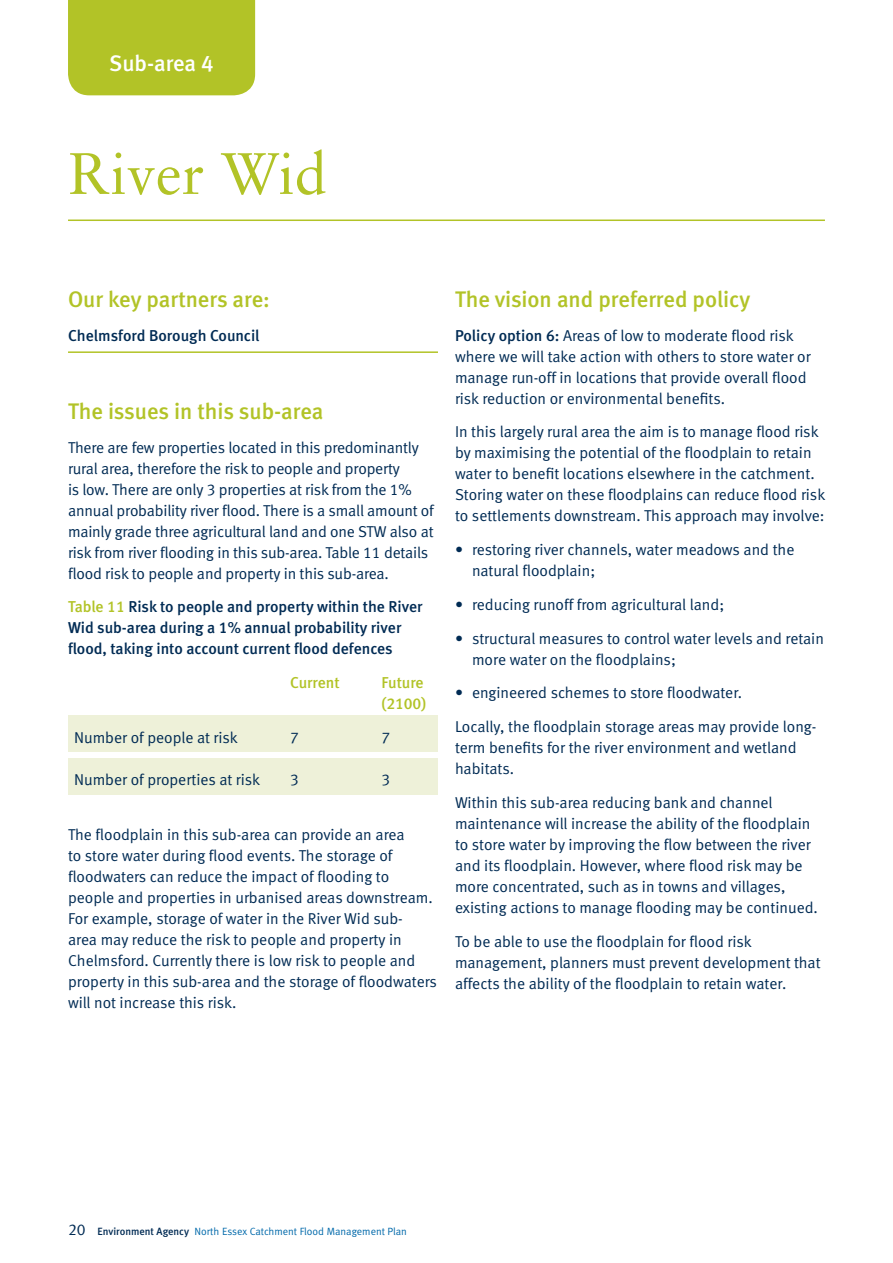
<style>
.page{position:relative;width:893px;height:1263px;background:#fff}
.page>*{position:absolute;margin:0;border:0;box-sizing:border-box;transform-origin:0 0}
.t1{font:58.5px "EA Sabon";color:#b2c327}
.t2{font:500 22.5px "EA Meta";color:#b2c327}
.t3{font:500 22.5px "EA Meta";letter-spacing:-.005em;color:#fff}
.t4{font:15.75px/21px "EA Meta Normal";color:#002b54}
.t5{font:500 15.75px/21px "EA Meta";color:#002b54}
.t6{font:500 15.75px/21px "EA Meta";color:#b2c327}
.t7{font:10.5px "EA Meta Normal";color:#0069aa}
.s1{color:#b2c327}
.s2{font-family:"EA Meta";font-weight:500}
.s3{font-size:15.75px;color:#002b54}
.s4{font-family:"EA Meta";font-weight:500;color:#002b54}
</style>
<div class="page">
<div style="left:68px;top:715px;width:370px;height:37px;background:#eef1d9"></div>
<div style="left:68px;top:758px;width:370px;height:37px;background:#eef1d9"></div>
<hr style="left:68px;top:219px;width:757px;height:2px;background:#b2c327">
<div style="left:68px;top:0;width:187px;height:95px;background:#b2c327"></div>
<hr style="left:68px;top:351px;width:370px;height:2px;background:#b2c327">
<h2 class="t3" style="left:109px;top:50px;width:106px">Sub-area 4</h2>
<h1 class="t1" style="left:68px;top:139px;width:260px">River Wid</h1>
<h2 class="t2" style="left:68px;top:286px;width:203px">Our key partners are:</h2>
<p class="t5" style="left:68px;top:325px;width:193px">Chelmsford Borough Council</p>
<h2 class="t2" style="left:68px;top:398px;width:257px">The issues in this sub-area</h2>
<p class="t4" style="left:68px;top:436px;width:367px">There are few properties located in this predominantly rural area, therefore the risk to people and property<br>is low. There are only 3 properties at risk from the 1% annual probability river flood. There is a small amount of mainly grade three agricultural land and one STW also at risk from river flooding in this sub-area. Table 11 details flood risk to people and property in this sub-area.</p>
<p class="t5" style="left:68px;top:596px;width:356px"><span class="s1">Table 11</span> Risk to people and property within the River<br>Wid sub-area during a 1% annual probability river flood, taking into account current flood defences</p>
<p class="t6" style="left:290px;top:672px;width:51px">Current</p>
<p class="t6" style="left:382px;top:672px;width:46px">Future (2100)</p>
<p class="t4" style="left:74px;top:727px;width:165px">Number of people at risk</p>
<p class="t4" style="left:290px;top:727px;width:10px">7</p>
<p class="t4" style="left:382px;top:727px;width:10px">7</p>
<p class="t4" style="left:74px;top:769px;width:188px">Number of properties at risk</p>
<p class="t4" style="left:290px;top:769px;width:10px">3</p>
<p class="t4" style="left:382px;top:769px;width:10px">3</p>
<p class="t4" style="left:68px;top:823px;width:371px">The floodplain in this sub-area can provide an area<br>to store water during flood events. The storage of floodwaters can reduce the impact of flooding to people and properties in urbanised areas downstream.<br>For example, storage of water in the River Wid sub-<br>area may reduce the risk to people and property in Chelmsford. Currently there is low risk to people and property in this sub-area and the storage of floodwaters will not increase this risk.</p>
<h2 class="t2" style="left:455px;top:286px;width:297px">The vision and preferred policy</h2>
<p class="t4" style="left:455px;top:324px;width:357px"><span class="s2">Policy option 6:</span> Areas of low to moderate flood risk where we will take action with others to store water or manage run-off in locations that provide overall flood risk reduction or environmental benefits.</p>
<p class="t4" style="left:455px;top:421px;width:372px">In this largely rural area the aim is to manage flood risk by maximising the potential of the floodplain to retain water to benefit locations elsewhere in the catchment.<br>Storing water on these floodplains can reduce flood risk to settlements downstream. This approach may involve:</p>
<p class="t4" style="left:472px;top:539px;width:324px;text-indent:-17px">• restoring river channels, water meadows and the natural floodplain;</p>
<p class="t4" style="left:455px;top:594px;width:271px">• reducing runoff from agricultural land;</p>
<p class="t4" style="left:472px;top:627px;width:353px;text-indent:-17px">• structural measures to control water levels and retain more water on the floodplains;</p>
<p class="t4" style="left:455px;top:676px;width:363px;line-height:33.8px">• engineered schemes to store floodwater.<br>Locally, the floodplain storage areas may provide long-</p>
<p class="t4" style="left:455px;top:737px;width:343px">term benefits for the river environment and wetland habitats.</p>
<p class="t4" style="left:455px;top:792px;width:364px">Within this sub-area reducing bank and channel maintenance will increase the ability of the floodplain to store water by improving the flow between the river and its floodplain. However, where flood risk may be more concentrated, such as in towns and villages, existing actions to manage flooding may be continued.</p>
<p class="t4" style="left:455px;top:930px;width:367px">To be able to use the floodplain for flood risk management, planners must prevent development that affects the ability of the floodplain to retain water.</p>
<p class="t7" style="left:68px;top:1225px;width:340px"><span class="s3">20</span> <span class="s4">Environment Agency</span> North Essex Catchment Flood Management Plan</p>
</div>
